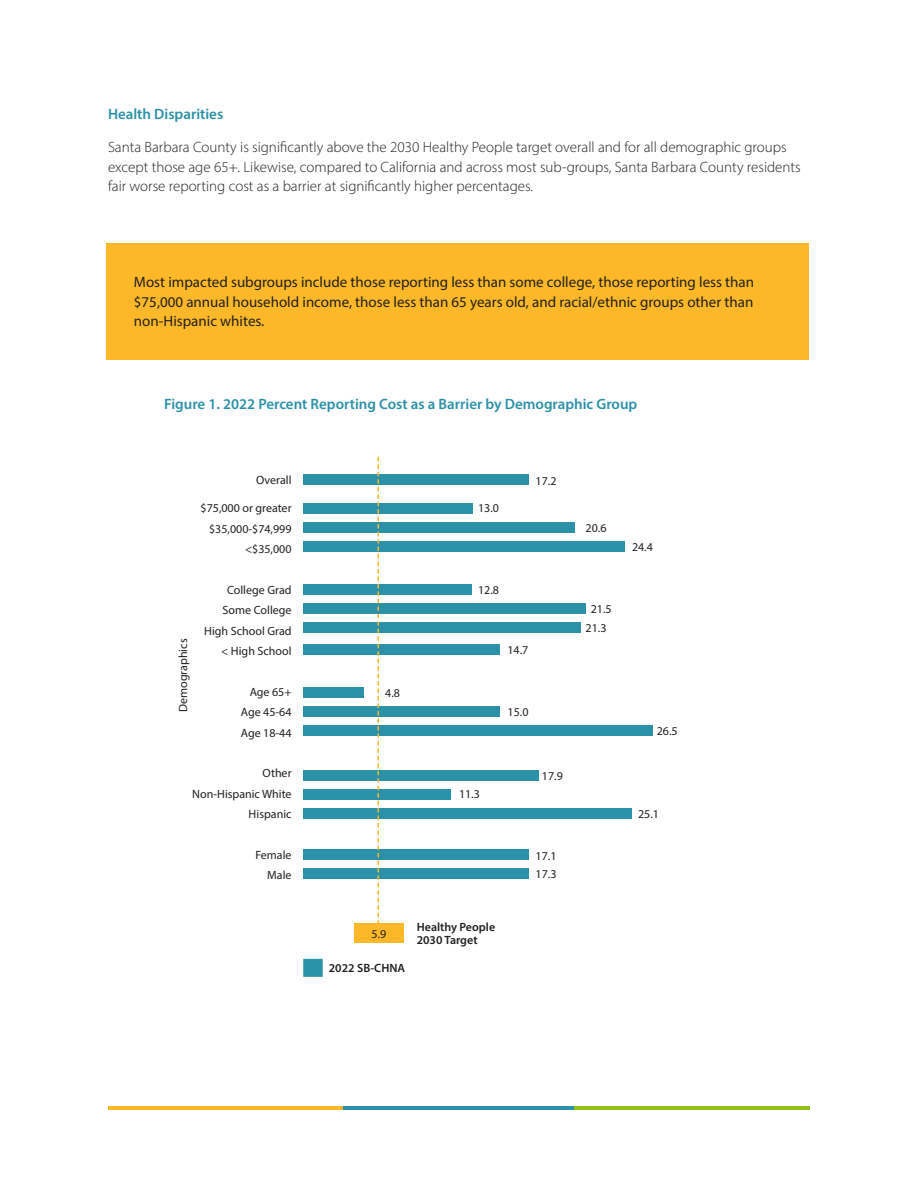
<style>
.page{position:relative;width:918px;height:1188px;background:#fff}
.page>*{position:absolute;margin:0;border:0;box-sizing:border-box;transform-origin:0 0}
.Body_copy{font:300 15px/19.5px "Myriad Pro";color:#231f20}
.Body_copy-2{font:15px/19.5px "Myriad Pro";color:#231f20;text-align:justify}
.Heads{font:600 15px "Myriad Pro";color:#2b91a9}
.Footnotes{font:12px "Myriad Pro";color:#231f20}
.numbers_-_charts{font:12px "Myriad Pro";color:#231f20}
.numbers_-_charts-2{font:600 12px/13.5px "Myriad Pro";color:#231f20}
</style>
<div class="page">
<hr style="left:108px;top:1106px;width:236px;height:4px;background:#fcb828">
<hr style="left:344px;top:1106px;width:230px;height:4px;background:#2b91a9">
<hr style="left:574px;top:1106px;width:236px;height:4px;background:#94c21a">
<div style="left:107px;top:243px;width:702px;height:116px;background:#fcb828"></div>
<div style="left:303px;top:959px;width:20px;height:18px;background:#2b91a9"></div>
<div style="left:303px;top:503px;width:169px;height:11px;background:#2b91a9"></div>
<div style="left:303px;top:522px;width:272px;height:11px;background:#2b91a9"></div>
<div style="left:303px;top:541px;width:322px;height:11px;background:#2b91a9"></div>
<div style="left:303px;top:584px;width:169px;height:11px;background:#2b91a9"></div>
<div style="left:303px;top:603px;width:283px;height:11px;background:#2b91a9"></div>
<div style="left:303px;top:622px;width:278px;height:11px;background:#2b91a9"></div>
<div style="left:303px;top:644px;width:197px;height:11px;background:#2b91a9"></div>
<div style="left:303px;top:687px;width:61px;height:11px;background:#2b91a9"></div>
<div style="left:303px;top:770px;width:236px;height:11px;background:#2b91a9"></div>
<div style="left:303px;top:849px;width:226px;height:11px;background:#2b91a9"></div>
<div style="left:303px;top:706px;width:197px;height:11px;background:#2b91a9"></div>
<div style="left:303px;top:789px;width:148px;height:11px;background:#2b91a9"></div>
<div style="left:303px;top:868px;width:226px;height:11px;background:#2b91a9"></div>
<div style="left:303px;top:725px;width:350px;height:11px;background:#2b91a9"></div>
<div style="left:303px;top:808px;width:329px;height:10px;background:#2b91a9"></div>
<div style="left:303px;top:475px;width:226px;height:10px;background:#2b91a9"></div>
<svg style="left:377px;top:457px;width:2px;height:466px"></svg>
<div style="left:354px;top:923px;width:50px;height:20px;background:#fcb828"></div>
<p class="Heads" style="left:108px;top:105px;width:117px">Health Disparities</p>
<p class="Body_copy" style="left:108px;top:137px;width:694px">Santa Barbara County is significantly above the 2030 Healthy People target overall and for all demographic groups except those age 65+. Likewise, compared to California and across most sub-groups, Santa Barbara County residents fair worse reporting cost as a barrier at significantly higher percentages.</p>
<p class="Body_copy-2" style="left:134px;top:272px;width:622px">Most impacted subgroups include those reporting less than some college, those reporting less than $75,000 annual household income, those less than 65 years old, and racial/ethnic groups other than non-Hispanic whites.</p>
<p class="Heads" style="left:164px;top:395px;width:475px">Figure 1. 2022 Percent Reporting Cost as a Barrier by Demographic Group</p>
<p class="Footnotes" style="left:256px;top:472px;width:37px">Overall</p>
<p class="Footnotes" style="left:201px;top:501px;width:93px">$75,000 or greater</p>
<p class="Footnotes" style="left:209px;top:521px;width:84px">$35,000-$74,999</p>
<p class="Footnotes" style="left:245px;top:541px;width:48px">&lt;$35,000</p>
<p class="Footnotes" style="left:227px;top:582px;width:66px">College Grad</p>
<p class="Footnotes" style="left:223px;top:603px;width:70px">Some College</p>
<p class="Footnotes" style="left:204px;top:623px;width:89px">High School Grad</p>
<p class="Footnotes" style="left:221px;top:643px;width:72px">&lt; High School</p>
<p class="Footnotes" style="left:250px;top:684px;width:43px">Age 65+</p>
<p class="Footnotes" style="left:241px;top:705px;width:52px">Age 45-64</p>
<p class="Footnotes" style="left:241px;top:725px;width:52px">Age 18-44</p>
<p class="Footnotes" style="left:263px;top:766px;width:31px">Other</p>
<p class="Footnotes" style="left:192px;top:786px;width:101px">Non-Hispanic White</p>
<p class="Footnotes" style="left:249px;top:807px;width:44px">Hispanic</p>
<p class="Footnotes" style="left:255px;top:847px;width:38px">Female</p>
<p class="Footnotes" style="left:267px;top:868px;width:26px">Male</p>
<p class="Footnotes" style="left:176px;top:712px;width:75px;rotate:-90deg">Demographics</p>
<p class="numbers_-_charts" style="left:478px;top:500px;width:22px">13.0</p>
<p class="numbers_-_charts" style="left:536px;top:473px;width:22px">17.2</p>
<p class="numbers_-_charts" style="left:385px;top:686px;width:16px">4.8</p>
<p class="numbers_-_charts" style="left:478px;top:583px;width:22px">12.8</p>
<p class="numbers_-_charts" style="left:507px;top:642px;width:22px">14.7</p>
<p class="numbers_-_charts" style="left:508px;top:705px;width:22px">15.0</p>
<p class="numbers_-_charts" style="left:459px;top:787px;width:22px">11.3</p>
<p class="numbers_-_charts" style="left:372px;top:926px;width:16px">5.9</p>
<p class="numbers_-_charts-2" style="left:329px;top:961px;width:78px">2022 SB-CHNA</p>
<p class="numbers_-_charts-2" style="left:417px;top:920px;width:80px">Healthy People<br>2030 Target</p>
<p class="numbers_-_charts" style="left:542px;top:768px;width:22px">17.9</p>
<p class="numbers_-_charts" style="left:536px;top:849px;width:22px">17.1</p>
<p class="numbers_-_charts" style="left:536px;top:866px;width:22px">17.3</p>
<p class="numbers_-_charts" style="left:586px;top:521px;width:22px">20.6</p>
<p class="numbers_-_charts" style="left:632px;top:540px;width:22px">24.4</p>
<p class="numbers_-_charts" style="left:591px;top:602px;width:22px">21.5</p>
<p class="numbers_-_charts" style="left:586px;top:621px;width:22px">21.3</p>
<p class="numbers_-_charts" style="left:657px;top:723px;width:22px">26.5</p>
<p class="numbers_-_charts" style="left:638px;top:806px;width:22px">25.1</p>
</div>
